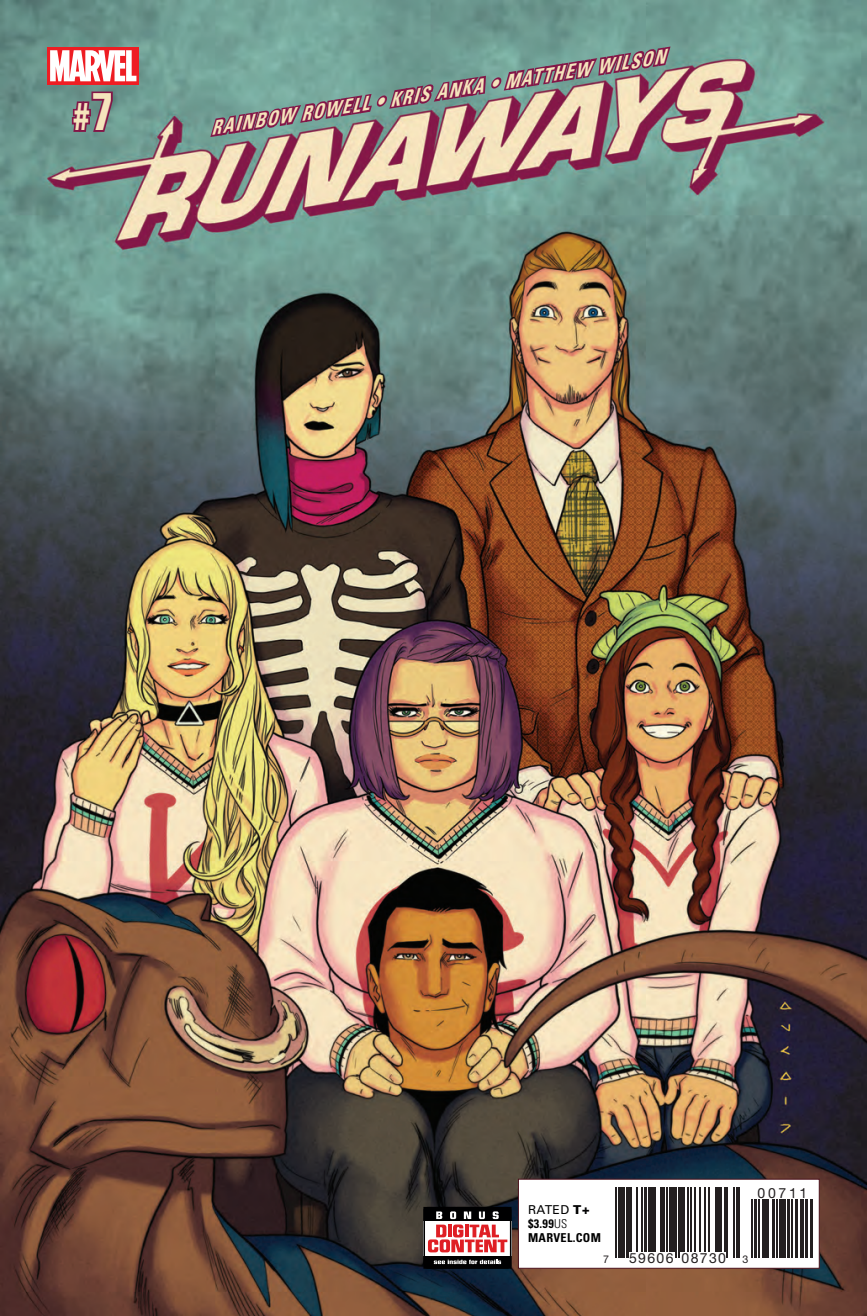
<style>
.page{position:relative;width:867px;height:1316px;background:#fff}
.page>*{position:absolute;margin:0;border:0;box-sizing:border-box;transform-origin:0 0}
.t1{font:700 condensed 38.5px "Univers LT Std";color:#f5e4bc;scale:.9 1}
.t2{font:italic 700 condensed 19.25px "Univers LT Std";color:#f5e4bc;scale:.9 1}
.t3{font:14px "Helvetica Neue";letter-spacing:.1em;color:#231f20}
.t4{font:700 condensed 12.25px/14px "Univers LT Std";letter-spacing:.025em;color:#000001}
.t5{font:10.67px "Helvetica Neue";color:#231f20}
.s1{font-size:52.85px}
.s2{font-weight:400;font-stretch:normal}
.s3{font-weight:900;font-stretch:normal}
.s4{font-weight:300}
.s5{font-size:10.67px}
</style>
<div class="page">
<img style="left:0;top:0;width:866px;height:1315px">
<svg style="left:47px;top:47px;width:92px;height:37px"></svg>
<svg style="left:50px;top:50px;width:86px;height:31px"></svg>
<svg style="left:208px;top:21px;width:469px;height:147px;background:#94948f"></svg>
<svg style="left:517px;top:1177px;width:302px;height:91px"></svg>
<svg style="left:426px;top:1209px;width:82px;height:56px"></svg>
<div style="left:423px;top:1206px;width:88px;height:62px;border:2px solid #000001"></div>
<svg style="left:70px;top:90px;width:44px;height:44px;background:#745c6c"></svg>
<h1 class="t1" style="left:74px;top:93px;width:45px">#<span class="s1">7</span></h1>
<p class="t2" style="left:209px;top:117px;width:511px;rotate:-9deg">RAINBOW ROWELL • KRIS ANKA • MATTHEW WILSON</p>
<p class="t4" style="left:528px;top:1202px;width:74px"><span class="s2">RATED</span> <span class="s3">T+ </span>$3.99<span class="s4">US<br></span>MARVEL.COM</p>
<p class="t5" style="left:603px;top:1251px;width:7px">7</p>
<p class="t3" style="left:629px;top:1247px;width:121px">59606 08730 <span class="s5">3</span></p>
<p class="t3" style="left:757px;top:1182px;width:51px">00711</p>
</div>
